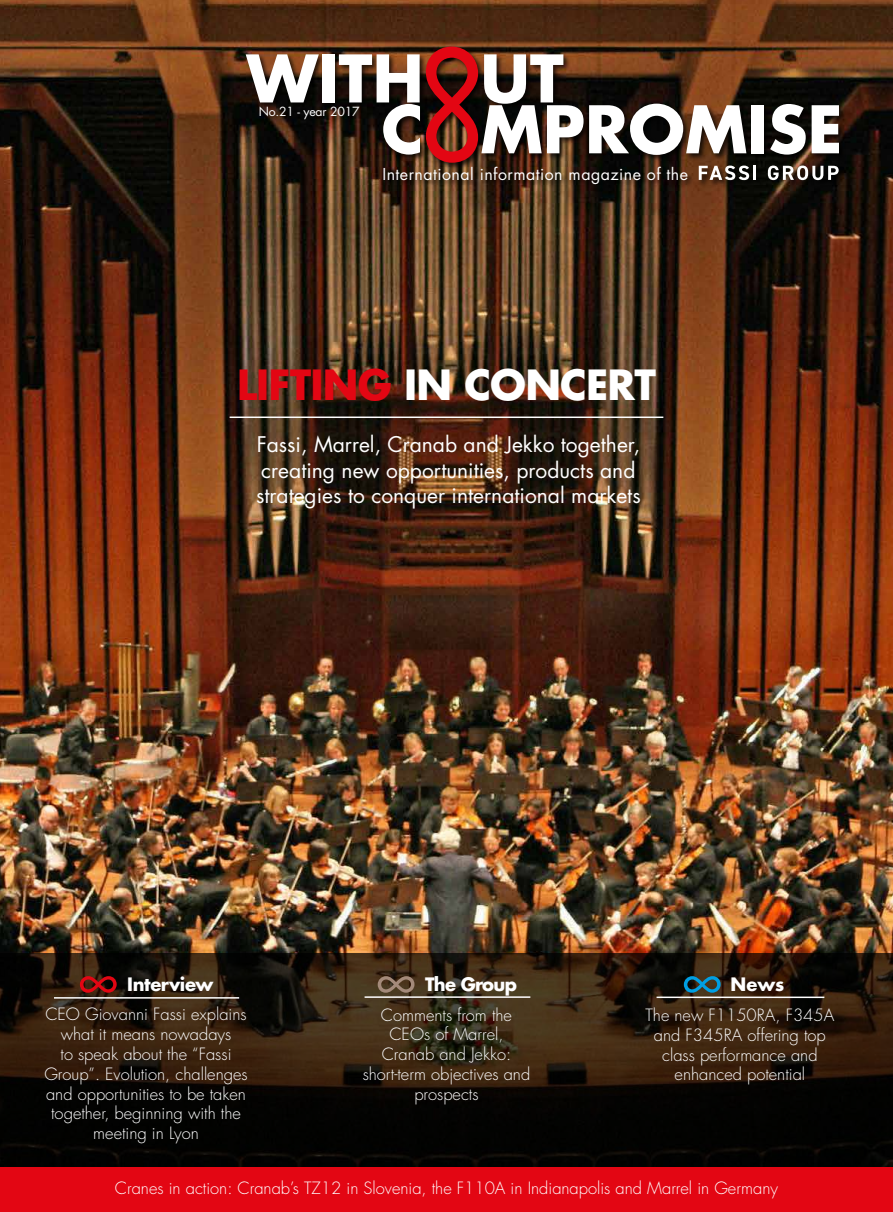
<style>
.page{position:relative;width:893px;height:1212px;background:#fff}
.page>*{position:absolute;margin:0;border:0;box-sizing:border-box;transform-origin:0 0}
.t1{font:700 40.5px "Futura Std";letter-spacing:-.02em;color:#fff}
.t2{font:21px/25.5px "Futura Std";color:#fff}
.t3{font:700 18px "Futura Std";letter-spacing:-.02em;color:#fff}
.t4{font:700 18px "Futura Std";letter-spacing:-.04em;color:#fff}
.t5{font:300 16.5px/19.8px "Futura Std";color:#fff;text-align:center}
.t6{font:15.9px "Futura";letter-spacing:.03em;color:#fff}
.t7{font:12.3px "Futura";letter-spacing:-.015em;color:#fff}
.s1{color:#e30613}
</style>
<div class="page">
<img style="left:0;top:0;width:893px;height:953px">
<svg style="left:0;top:953px;width:893px;height:214px;background:#1f140a"></svg>
<div style="left:0;top:1167px;width:893px;height:45px;background:#e30613"></div>
<hr style="left:230px;top:416px;width:433px;height:2px;background:#fff">
<hr style="left:54px;top:997px;width:185px;height:1px;background:#fff">
<svg style="left:80px;top:976px;width:37px;height:17px"></svg>
<hr style="left:365px;top:996px;width:165px;height:2px;background:#fff">
<svg style="left:378px;top:976px;width:36px;height:17px"></svg>
<hr style="left:657px;top:996px;width:167px;height:2px;background:#fff">
<svg style="left:684px;top:976px;width:37px;height:17px"></svg>
<div style="left:245px;top:45px;width:601px;height:147px;background:#000;opacity:.75"></div>
<svg style="left:246px;top:54px;width:73px;height:48px"></svg>
<div style="left:322px;top:54px;width:12px;height:48px;background:#fff"></div>
<svg style="left:339px;top:54px;width:81px;height:101px"></svg>
<div style="left:752px;top:105px;width:12px;height:48px;background:#fff"></div>
<svg style="left:770px;top:104px;width:36px;height:51px"></svg>
<svg style="left:812px;top:105px;width:27px;height:48px"></svg>
<svg style="left:426px;top:47px;width:323px;height:133px"></svg>
<hr style="left:753px;top:166px;width:3px;height:14px;background:#fff">
<svg style="left:768px;top:166px;width:71px;height:14px"></svg>
<p class="t7" style="left:259px;top:103px;width:102px">No.21 - year 2017</p>
<p class="t6" style="left:382px;top:164px;width:307px">International information magazine of the</p>
<h1 class="t1" style="left:237px;top:357px;width:420px"><span class="s1">LIFTING</span> IN CONCERT</h1>
<p class="t2" style="left:256px;top:432px;width:386px">Fassi, Marrel, Cranab and Jekko together, creating new opportunities, products and strategies to conquer international markets</p>
<p class="t3" style="left:127px;top:972px;width:88px">Interview</p>
<p class="t5" style="left:44px;top:1005px;width:205px">CEO Giovanni Fassi explains what it means nowadays<br>to speak about the “Fassi<br>Group”. Evolution, challenges and opportunities to be taken together, beginning with the meeting in Lyon</p>
<p class="t4" style="left:425px;top:972px;width:93px">The Group</p>
<p class="t5" style="left:363px;top:1005px;width:169px">Comments from the<br>CEOs of Marrel,<br>Cranab and Jekko: short-term objectives and prospects</p>
<p class="t3" style="left:730px;top:972px;width:55px">News</p>
<p class="t5" style="left:645px;top:1005px;width:190px">The new F1150RA, F345A and F345RA offering top class performance and enhanced potential</p>
<p class="t5" style="left:115px;top:1178px;width:664px">Cranes in action: Cranab’s TZ12 in Slovenia, the F110A in Indianapolis and Marrel in Germany</p>
</div>
